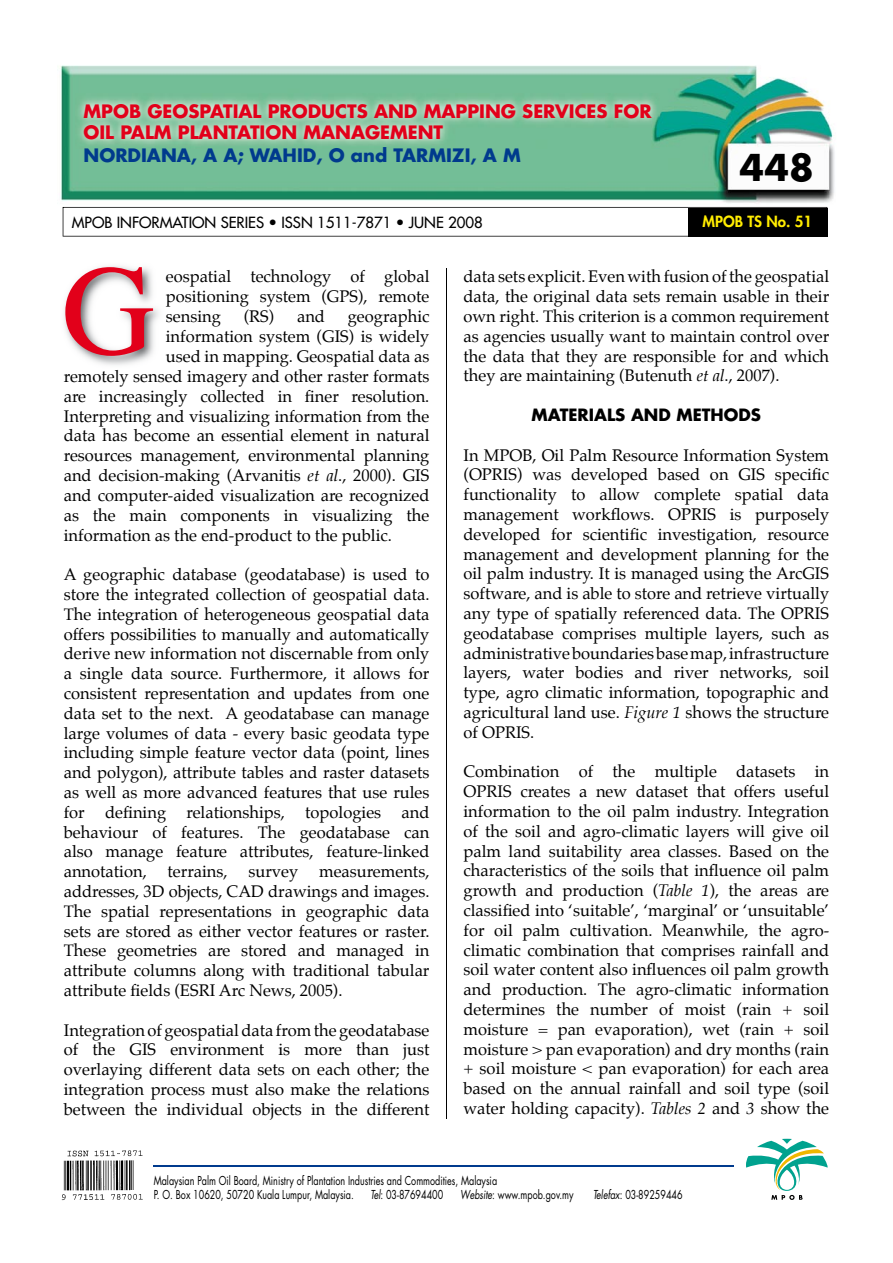
<style>
.page{position:relative;width:893px;height:1263px;background:#fff}
.page>*{position:absolute;margin:0;border:0;box-sizing:border-box;transform-origin:0 0}
.t1{font:129px "Times";color:#e2001a}
.t2{font:700 36px "Futura";color:#000}
.t3{font:700 18px/21.6px "Futura";color:#e2001a}
.t4{font:700 18px "Futura";color:#003a8d}
.t5{font:16.5px/19.8px "Palatino";color:#000;text-align:justify}
.t6{font:700 16.5px "Futura";color:#000}
.t7{font:15px "Futura";color:#000}
.t8{font:800 15px "Futura";color:#ffec00}
.t9{font:12px/14.4px "Futura";color:#000;scale:.75 1}
.s1{font-style:italic}
</style>
<div class="page">
<img style="left:60px;top:65px;width:775px;height:146px">
<svg style="left:63px;top:207px;width:764px;height:30px"></svg>
<div style="left:688px;top:208px;width:140px;height:28px;background:#000"></div>
<img style="left:75px;top:94px;width:584px;height:54px">
<img style="left:64px;top:266px;width:95px;height:99px">
<img style="left:61px;top:1150px;width:82px;height:51px">
<hr style="left:154px;top:1165px;width:580px;height:1px;background:#003a8d">
<hr style="left:446px;top:269px;width:1px;height:850px;background:#000">
<svg style="left:746px;top:1139px;width:82px;height:61px"></svg>
<p class="t3" style="left:84px;top:99px;width:570px">MPOB GEOSPATIAL PRODUCTS AND MAPPING SERVICES FOR<br>OIL PALM PLANTATION MANAGEMENT</p>
<p class="t4" style="left:84px;top:143px;width:439px">NORDIANA, A A; WAHID, O and TARMIZI, A M</p>
<h2 class="t2" style="left:740px;top:142px;width:76px">448</h2>
<p class="t7" style="left:72px;top:213px;width:413px">MPOB INFORMATION SERIES • ISSN 1511-7871 • JUNE 2008</p>
<p class="t8" style="left:703px;top:211px;width:111px">MPOB TS No. 51</p>
<h1 class="t1" style="left:62px;top:190px;width:95px">G</h1>
<p class="t5" style="left:166px;top:268px;width:265px">eospatial technology of global positioning system (GPS), remote sensing</p>
<p class="t5" style="left:244px;top:308px;width:32px">(RS)</p>
<p class="t5" style="left:297px;top:308px;width:29px">and</p>
<p class="t5" style="left:348px;top:308px;width:83px">geographic</p>
<p class="t5" style="left:166px;top:328px;width:265px">information system (GIS) is widely</p>
<p class="t5" style="left:166px;top:347px;width:265px">used in mapping. Geospatial data as</p>
<p class="t5" style="left:64px;top:368px;width:367px">remotely sensed imagery and other raster formats</p>
<p class="t5" style="left:64px;top:388px;width:367px">are increasingly collected in finer resolution.</p>
<p class="t5" style="left:64px;top:408px;width:367px">Interpreting and visualizing information from the</p>
<p class="t5" style="left:64px;top:427px;width:367px">data has become an essential element in natural</p>
<p class="t5" style="left:64px;top:447px;width:367px">resources management, environmental planning</p>
<p class="t5" style="left:64px;top:467px;width:367px">and decision-making (Arvanitis <span class="s1">et al</span>., 2000). GIS</p>
<p class="t5" style="left:64px;top:487px;width:367px">and computer-aided visualization are recognized</p>
<p class="t5" style="left:64px;top:507px;width:367px">as the main components in visualizing the</p>
<p class="t5" style="left:64px;top:526px;width:330px">information as the end-product to the public.</p>
<p class="t5" style="left:64px;top:566px;width:367px">A geographic database (geodatabase) is used to store the integrated collection of geospatial data.<br>The integration of heterogeneous geospatial data offers possibilities to manually and automatically derive new information not discernable from only a single data source. Furthermore, it allows for consistent representation and updates from one data set to the next. A geodatabase can manage large volumes of data - every basic geodata type including simple feature vector data (point, lines and polygon), attribute tables and raster datasets as well as more advanced features that use rules for defining relationships, topologies and behaviour of features. The geodatabase can also manage feature attributes, feature-linked annotation,</p>
<p class="t5" style="left:168px;top:863px;width:62px">terrains,</p>
<p class="t5" style="left:248px;top:863px;width:51px">survey</p>
<p class="t5" style="left:64px;top:863px;width:367px;text-indent:255px">measurements, addresses, 3D objects, CAD drawings and images.<br>The spatial representations in geographic data sets are stored as either vector features or raster.<br>These geometries are stored and managed in attribute columns along with traditional tabular attribute fields (ESRI Arc News, 2005).</p>
<p class="t5" style="left:64px;top:1021px;width:367px">Integration of geospatial data from the geodatabase of the GIS environment is more than just overlaying different data sets on each other; the integration process must also make the relations between the individual objects in the different</p>
<p class="t5" style="left:463px;top:268px;width:367px">data sets explicit. Even with fusion of the geospatial data, the original data sets remain usable in their own right. This criterion is a common requirement as agencies usually want to maintain control over the data that they are responsible for and which they are maintaining (Butenuth <span class="s1">et al</span>., 2007).</p>
<p class="t6" style="left:532px;top:403px;width:231px">MATERIALS AND METHODS</p>
<p class="t5" style="left:463px;top:446px;width:367px">In MPOB, Oil Palm Resource Information System (OPRIS) was developed based on GIS specific functionality to allow complete spatial data management workflows. OPRIS is purposely developed for scientific investigation, resource management and development planning for the oil palm industry. It is managed using the ArcGIS software, and is able to store and retrieve virtually any type of spatially referenced data. The OPRIS geodatabase comprises multiple layers, such as administrative boundaries base map, infrastructure layers, water bodies and river networks, soil type, agro climatic information, topographic and agricultural land use. <span class="s1">Figure 1</span> shows the structure of OPRIS.</p>
<p class="t5" style="left:463px;top:763px;width:367px">Combination of the multiple datasets in OPRIS creates a new dataset that offers useful information to the oil palm industry. Integration of the soil and agro-climatic layers will give oil palm land suitability area classes. Based on the characteristics of the soils that influence oil palm growth and production (<span class="s1">Table 1</span>), the areas are classified into ‘suitable’, ‘marginal’ or ‘unsuitable’ for oil palm cultivation. Meanwhile, the agro&shy;climatic combination that comprises rainfall and soil water content also influences oil palm growth and production. The agro-climatic information determines the number of moist (rain + soil moisture = pan evaporation), wet (rain + soil moisture &gt; pan evaporation) and dry months (rain + soil moisture &lt; pan evaporation) for each area based on the annual rainfall and soil type (soil water holding capacity). <span class="s1">Tables 2</span> and <span class="s1">3</span> show the</p>
<p class="t9" style="left:154px;top:1173px;width:459px">Malaysian Palm Oil Board, Ministry of Plantation Industries and Commodities, Malaysia<br>P. O. Box 10620, 50720 Kuala Lumpur, Malaysia.</p>
<p class="t9" style="left:371px;top:1187px;width:99px"><span class="s1">Tel</span>: 03-87694400</p>
<p class="t9" style="left:460px;top:1187px;width:153px"><span class="s1">Website</span>: www.mpob.gov.my</p>
<p class="t9" style="left:593px;top:1187px;width:121px"><span class="s1">Telefax</span>: 03-89259446</p>
</div>
